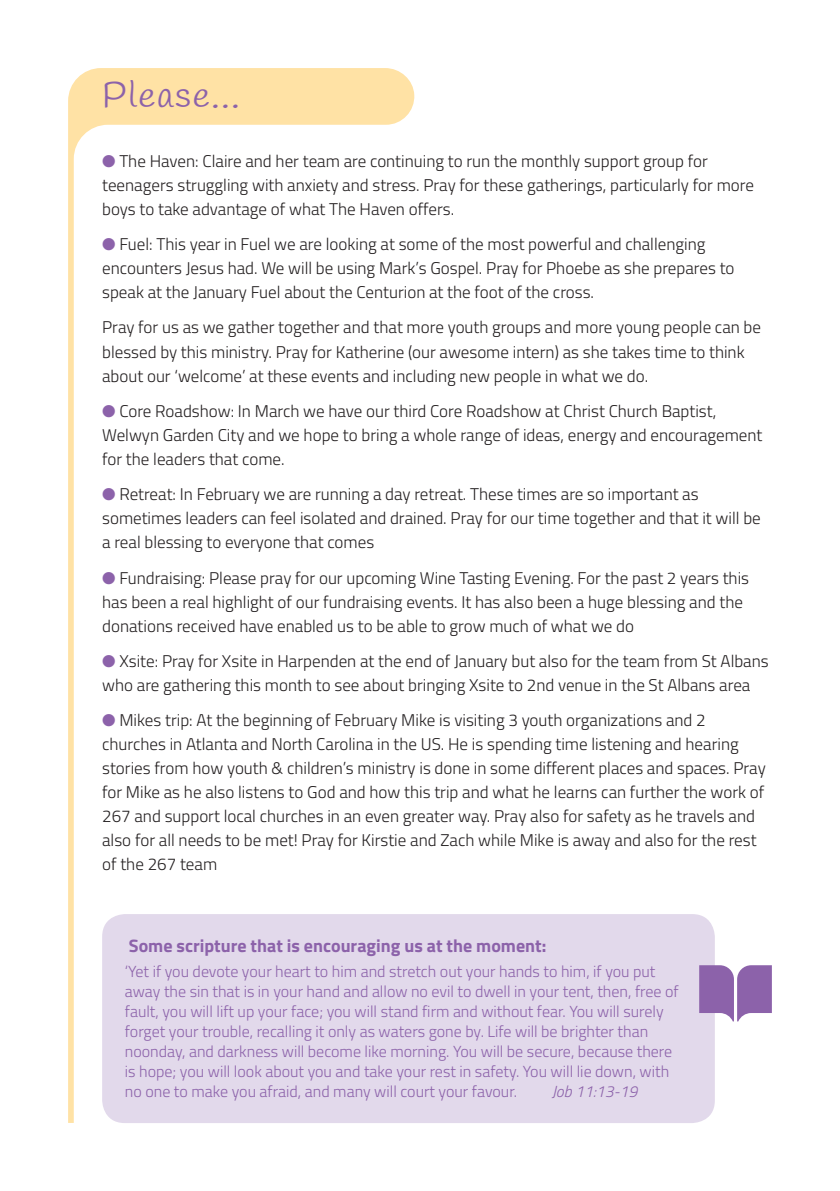
<style>
.page{position:relative;width:840px;height:1191px;background:#fff}
.page>*{position:absolute;margin:0;border:0;box-sizing:border-box;transform-origin:0 0}
.t1{font:36px "Handlee";letter-spacing:.05em;color:#8c62aa}
.t2{font:700 18px "Titillium Web";color:#8c62aa}
.t3{font:300 17px/24px "Titillium Web";color:#231f20}
.t4{font:300 16px/20px "Titillium Web";color:#8c62aa}
.t5{font:italic 300 16px "Titillium Web";color:#8c62aa}
.s1{color:#8c62aa}
</style>
<div class="page">
<svg style="left:68px;top:68px;width:347px;height:1055px"></svg>
<div style="left:102px;top:914px;width:612px;height:209px;background:#e2d9eb;border-radius:23px"></div>
<svg style="left:699px;top:965px;width:72px;height:56px"></svg>
<h1 class="t1" style="left:102px;top:74px;width:139px">Please...</h1>
<p class="t3" style="left:102px;top:148px;width:653px"><span class="s1">●</span> The Haven: Claire and her team are continuing to run the monthly support group for teenagers struggling with anxiety and stress. Pray for these gatherings, particularly for more boys to take advantage of what The Haven offers.</p>
<p class="t3" style="left:102px;top:231px;width:633px"><span class="s1">●</span> Fuel: This year in Fuel we are looking at some of the most powerful and challenging encounters Jesus had. We will be using Mark’s Gospel. Pray for Phoebe as she prepares to speak at the January Fuel about the Centurion at the foot of the cross.</p>
<p class="t3" style="left:102px;top:315px;width:660px">Pray for us as we gather together and that more youth groups and more young people can be blessed by this ministry. Pray for Katherine (our awesome intern) as she takes time to think about our ‘welcome’ at these events and including new people in what we do.</p>
<p class="t3" style="left:102px;top:398px;width:661px"><span class="s1">●</span> Core Roadshow: In March we have our third Core Roadshow at Christ Church Baptist,<br>Welwyn Garden City and we hope to bring a whole range of ideas, energy and encouragement for the leaders that come.</p>
<p class="t3" style="left:102px;top:481px;width:659px"><span class="s1">●</span> Retreat: In February we are running a day retreat. These times are so important as sometimes leaders can feel isolated and drained. Pray for our time together and that it will be a real blessing to everyone that comes</p>
<p class="t3" style="left:102px;top:565px;width:648px"><span class="s1">●</span> Fundraising: Please pray for our upcoming Wine Tasting Evening. For the past 2 years this has been a real highlight of our fundraising events. It has also been a huge blessing and the donations received have enabled us to be able to grow much of what we do</p>
<p class="t3" style="left:102px;top:648px;width:667px"><span class="s1">●</span> Xsite: Pray for Xsite in Harpenden at the end of January but also for the team from St Albans who are gathering this month to see about bringing Xsite to 2nd venue in the St Albans area</p>
<p class="t3" style="left:102px;top:707px;width:664px"><span class="s1">●</span> Mikes trip: At the beginning of February Mike is visiting 3 youth organizations and 2 churches in Atlanta and North Carolina in the US. He is spending time listening and hearing stories from how youth &amp; children’s ministry is done in some different places and spaces. Pray for Mike as he also listens to God and how this trip and what he learns can further the work of 267 and support local churches in an even greater way. Pray also for safety as he travels and also for all needs to be met! Pray for Kirstie and Zach while Mike is away and also for the rest of the 267 team</p>
<p class="t2" style="left:129px;top:931px;width:419px">Some scripture that is encouraging us at the moment:</p>
<p class="t4" style="left:125px;top:960px;width:555px">‘Yet if you devote your heart to him and stretch out your hands to him, if you put away the sin that is in your hand and allow no evil to dwell in your tent, then, free of fault, you will lift up your face; you will stand firm and without fear. You will surely forget your trouble, recalling it only as waters gone by. Life will be brighter than noonday, and darkness will become like morning. You will be secure, because there is hope; you will look about you and take your rest in safety. You will lie down, with no one to make you afraid, and many will court your favour.</p>
<p class="t5" style="left:551px;top:1080px;width:87px">Job 11:13-19</p>
</div>
